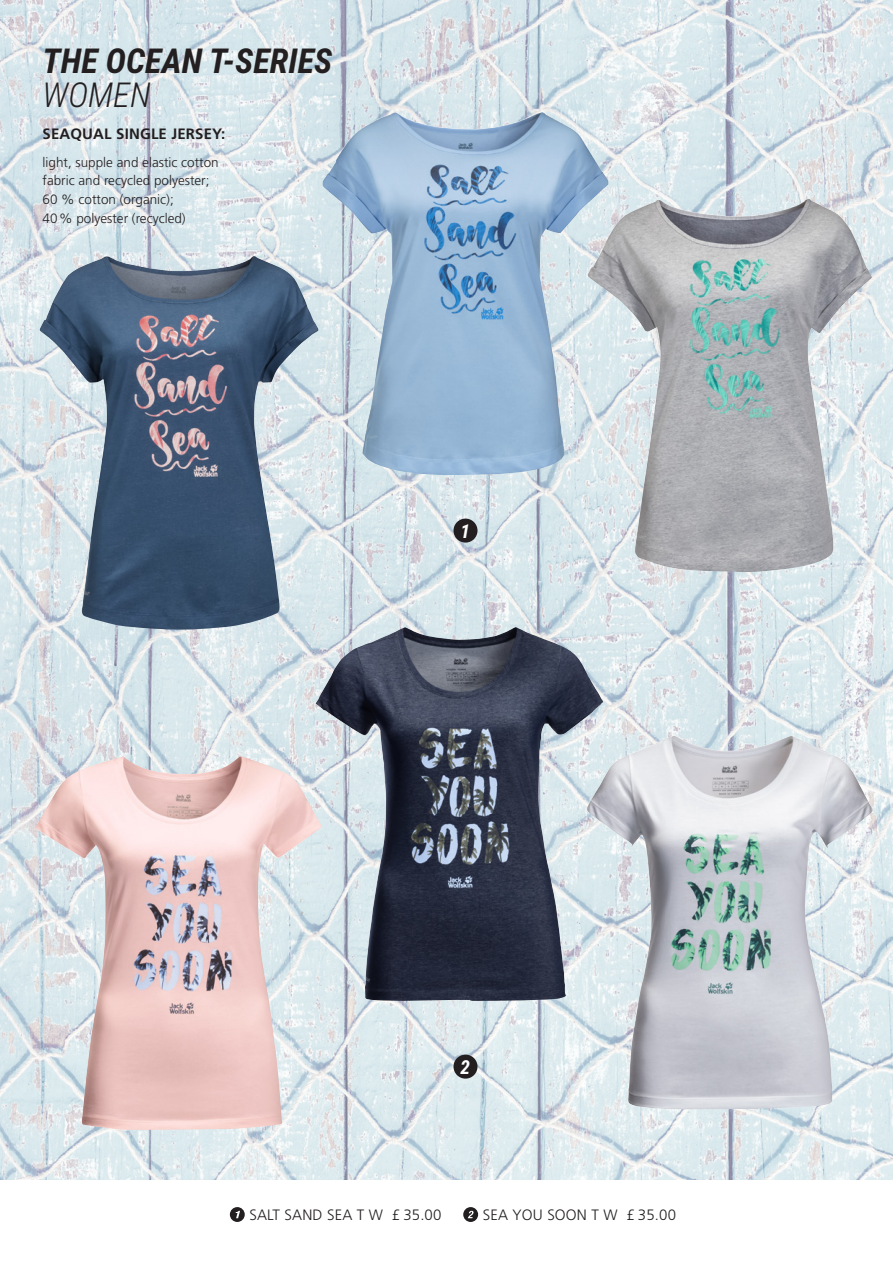
<style>
.page{position:relative;width:893px;height:1263px;background:#fff}
.page>*{position:absolute;margin:0;border:0;box-sizing:border-box;transform-origin:0 0}
.t1{font:italic 700 34.35px "Roboto Condensed";color:#231f20}
.t2{font:italic 300 34.35px "Roboto Condensed";color:#231f20}
.t3{font:italic 700 19.2px "Roboto Condensed";color:#fff}
.t4{font:300 15px "Frutiger LT Pro";letter-spacing:.01em;color:#231f20}
.t5{font:700 15px "Frutiger LT Pro";letter-spacing:.01em;color:#231f20}
.t6{font:300 13.5px "Frutiger LT Pro";color:#231f20}
</style>
<div class="page">
<img style="left:0;top:0;width:893px;height:1180px">
<div style="left:230px;top:1207px;width:15px;height:15px;background:#231f20;border-radius:50%"></div>
<svg style="left:236px;top:1211px;width:4px;height:7px"></svg>
<svg style="left:463px;top:1207px;width:15px;height:15px"></svg>
<svg style="left:468px;top:1211px;width:6px;height:7px"></svg>
<img style="left:323px;top:112px;width:285px;height:363px">
<img style="left:315px;top:627px;width:288px;height:374px">
<img style="left:39px;top:256px;width:280px;height:374px">
<img style="left:36px;top:756px;width:286px;height:374px">
<img style="left:587px;top:199px;width:285px;height:374px">
<img style="left:587px;top:735px;width:285px;height:374px">
<div style="left:453px;top:1054px;width:24px;height:25px;background:#231f20;border-radius:50%"></div>
<div style="left:453px;top:519px;width:24px;height:24px;background:#231f20;border-radius:50%"></div>
<p class="t1" style="left:43px;top:36px;width:291px">THE OCEAN T-SERIES</p>
<p class="t2" style="left:43px;top:70px;width:110px">WOMEN</p>
<p class="t5" style="left:43px;top:125px;width:184px">SEAQUAL SINGLE JERSEY:</p>
<p class="t6" style="left:43px;top:154px;width:178px">light, supple and elastic cotton</p>
<p class="t6" style="left:43px;top:172px;width:168px">fabric and recycled polyester;</p>
<p class="t6" style="left:43px;top:192px;width:133px">60 % cotton (organic);</p>
<p class="t6" style="left:43px;top:211px;width:145px">40% polyester (recycled)</p>
<p class="t3" style="left:460px;top:517px;width:11px">1</p>
<p class="t3" style="left:460px;top:1053px;width:11px">2</p>
<p class="t4" style="left:249px;top:1206px;width:194px">SALT SAND SEA T W £ 35.00</p>
<p class="t4" style="left:483px;top:1206px;width:195px">SEA YOU SOON T W £ 35.00</p>
</div>
